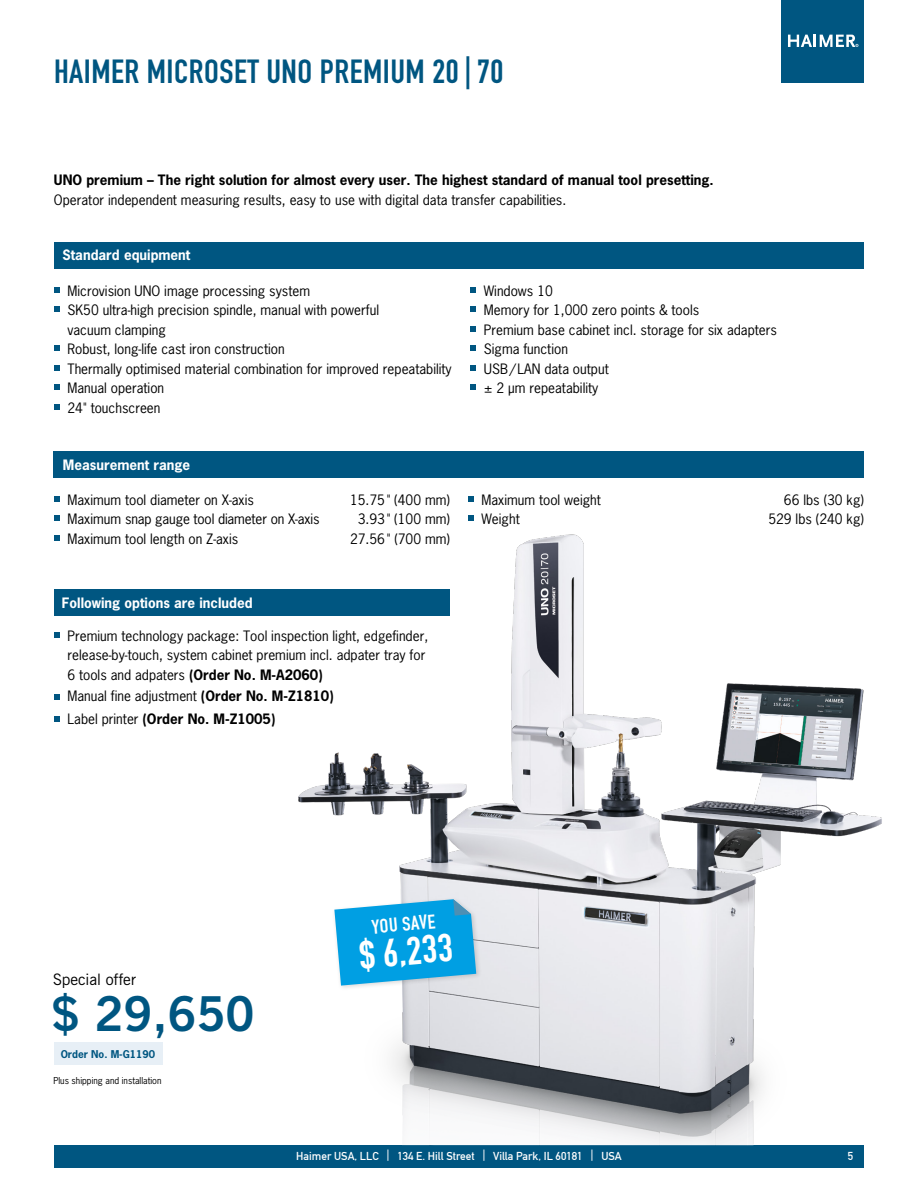
<style>
.page{position:relative;width:918px;height:1188px;background:#fff}
.page>*{position:absolute;margin:0;border:0;box-sizing:border-box;transform-origin:0 0}
.t1{font:700 48px "News Gothic BT";color:#005681}
.t2{font:38.85px "DIN Engschrift Std";color:#fff;scale:1.05 1}
.t3{font:33px "DIN Engschrift Std";letter-spacing:.015em;color:#005681;scale:1.05 1}
.t4{font:20.85px "DIN 1451 Engschrift Regular";color:#fff;scale:1.05 1}
.t5{font:15.75px "News Gothic BT";color:#000}
.t6{font:13.5px/19.5px "News Gothic";color:#000}
.t7{font:700 13.5px/22.6px "News Gothic";color:#000}
.t8{font:700 13.5px "News Gothic";color:#fff}
.t9{font:11.25px "DIN Mittelschrift LTW1 G";color:#fff}
.t10{font:700 10.2px "News Gothic";color:#005681}
.t11{font:9px "News Gothic";color:#000}
.s1{font-weight:700}
.s2{font-weight:400}
</style>
<div class="page">
<div style="left:781px;top:0;width:83px;height:83px;background:#005681"></div>
<svg style="left:788px;top:35px;width:71px;height:12px"></svg>
<div style="left:54px;top:1145px;width:810px;height:23px;background:#005681"></div>
<img style="left:279px;top:519px;width:603px;height:626px">
<svg style="left:54px;top:287px;width:5px;height:6px"></svg>
<svg style="left:54px;top:307px;width:5px;height:5px"></svg>
<svg style="left:54px;top:346px;width:5px;height:5px"></svg>
<svg style="left:54px;top:365px;width:5px;height:6px"></svg>
<svg style="left:54px;top:385px;width:5px;height:5px"></svg>
<svg style="left:54px;top:404px;width:5px;height:6px"></svg>
<svg style="left:470px;top:287px;width:6px;height:6px"></svg>
<svg style="left:470px;top:307px;width:6px;height:5px"></svg>
<svg style="left:470px;top:326px;width:6px;height:6px"></svg>
<svg style="left:470px;top:346px;width:6px;height:5px"></svg>
<svg style="left:470px;top:365px;width:6px;height:6px"></svg>
<svg style="left:470px;top:385px;width:6px;height:5px"></svg>
<div style="left:54px;top:242px;width:810px;height:27px;background:#005681"></div>
<svg style="left:54px;top:496px;width:5px;height:5px"></svg>
<svg style="left:54px;top:516px;width:5px;height:5px"></svg>
<svg style="left:54px;top:535px;width:5px;height:5px"></svg>
<svg style="left:468px;top:496px;width:5px;height:5px"></svg>
<svg style="left:468px;top:516px;width:5px;height:5px"></svg>
<div style="left:54px;top:451px;width:810px;height:27px;background:#005681"></div>
<svg style="left:54px;top:632px;width:5px;height:6px"></svg>
<svg style="left:54px;top:694px;width:5px;height:5px"></svg>
<svg style="left:54px;top:717px;width:5px;height:5px"></svg>
<div style="left:54px;top:590px;width:395px;height:26px;background:#005681"></div>
<div style="left:54px;top:1043px;width:109px;height:22px;background:#e7eff6"></div>
<div style="left:332px;top:897px;width:150px;height:95px;background:#000;opacity:.15"></div>
<svg style="left:334px;top:899px;width:142px;height:87px"></svg>
<h3 class="t3" style="left:54px;top:52px;width:430px">HAIMER MICROSET UNO PREMIUM 20|70</h3>
<p class="t7" style="left:54px;top:169px;width:661px">UNO premium – The right solution for almost every user. The highest standard of manual tool presetting.</p>
<p class="t6" style="left:54px;top:190px;width:514px">Operator independent measuring results, easy to use with digital data transfer capabilities.</p>
<p class="t8" style="left:63px;top:246px;width:129px">Standard equipment</p>
<p class="t6" style="left:68px;top:281px;width:386px">Microvision UNO image processing system<br>SK50 ultra-high precision spindle, manual with powerful<br>vacuum clamping<br>Robust, long-life cast iron construction<br>Thermally optimised material combination for improved repeatability Manual operation<br>24" touchscreen</p>
<p class="t6" style="left:484px;top:281px;width:295px">Windows 10<br>Memory for 1,000 zero points &amp; tools<br>Premium base cabinet incl. storage for six adapters<br>Sigma function<br>USB/LAN data output<br>± 2 µm repeatability</p>
<p class="t8" style="left:63px;top:456px;width:129px">Measurement range</p>
<p class="t6" style="left:68px;top:490px;width:188px">Maximum tool diameter on X-axis</p>
<p class="t6" style="left:350px;top:490px;width:101px">15.75" (400 mm)</p>
<p class="t6" style="left:68px;top:509px;width:254px">Maximum snap gauge tool diameter on X-axis</p>
<p class="t6" style="left:358px;top:509px;width:94px">3.93" (100 mm)</p>
<p class="t6" style="left:68px;top:529px;width:172px">Maximum tool length on Z-axis</p>
<p class="t6" style="left:350px;top:529px;width:101px">27.56" (700 mm)</p>
<p class="t8" style="left:62px;top:594px;width:192px">Following options are included</p>
<p class="t6" style="left:67px;top:626px;width:362px">Premium technology package: Tool inspection light, edgefinder, release-by-touch, system cabinet premium incl. adpater tray for<br>6 tools and adpaters <span class="s1">(Order No. M-A2060)</span></p>
<p class="t7" style="left:67px;top:684px;width:268px"><span class="s2">Manual fine adjustment</span> (Order No. M-Z1810)<br><span class="s2">Label printer</span> (Order No. M-Z1005)</p>
<p class="t6" style="left:482px;top:490px;width:121px">Maximum tool weight</p>
<p class="t6" style="left:784px;top:490px;width:82px">66 lbs (30 kg)</p>
<p class="t6" style="left:482px;top:509px;width:40px">Weight</p>
<p class="t6" style="left:768px;top:509px;width:97px">529 lbs (240 kg)</p>
<p class="t5" style="left:53px;top:970px;width:84px">Special offer</p>
<h1 class="t1" style="left:51px;top:984px;width:205px">$ 29,650</h1>
<p class="t10" style="left:61px;top:1047px;width:96px">Order No. M-G1190</p>
<p class="t11" style="left:53px;top:1075px;width:110px">Plus shipping and installation</p>
<h3 class="t4" style="left:371px;top:915px;width:62px;rotate:-5deg">YOU SAVE</h3>
<h2 class="t2" style="left:358px;top:932px;width:90px;rotate:-5deg">$ 6,233</h2>
<p class="t9" style="left:296px;top:1149px;width:327px">Haimer USA, LLC | 134 E. Hill Street | Villa Park, IL 60181 | USA</p>
<p class="t9" style="left:848px;top:1149px;width:7px">5</p>
</div>
